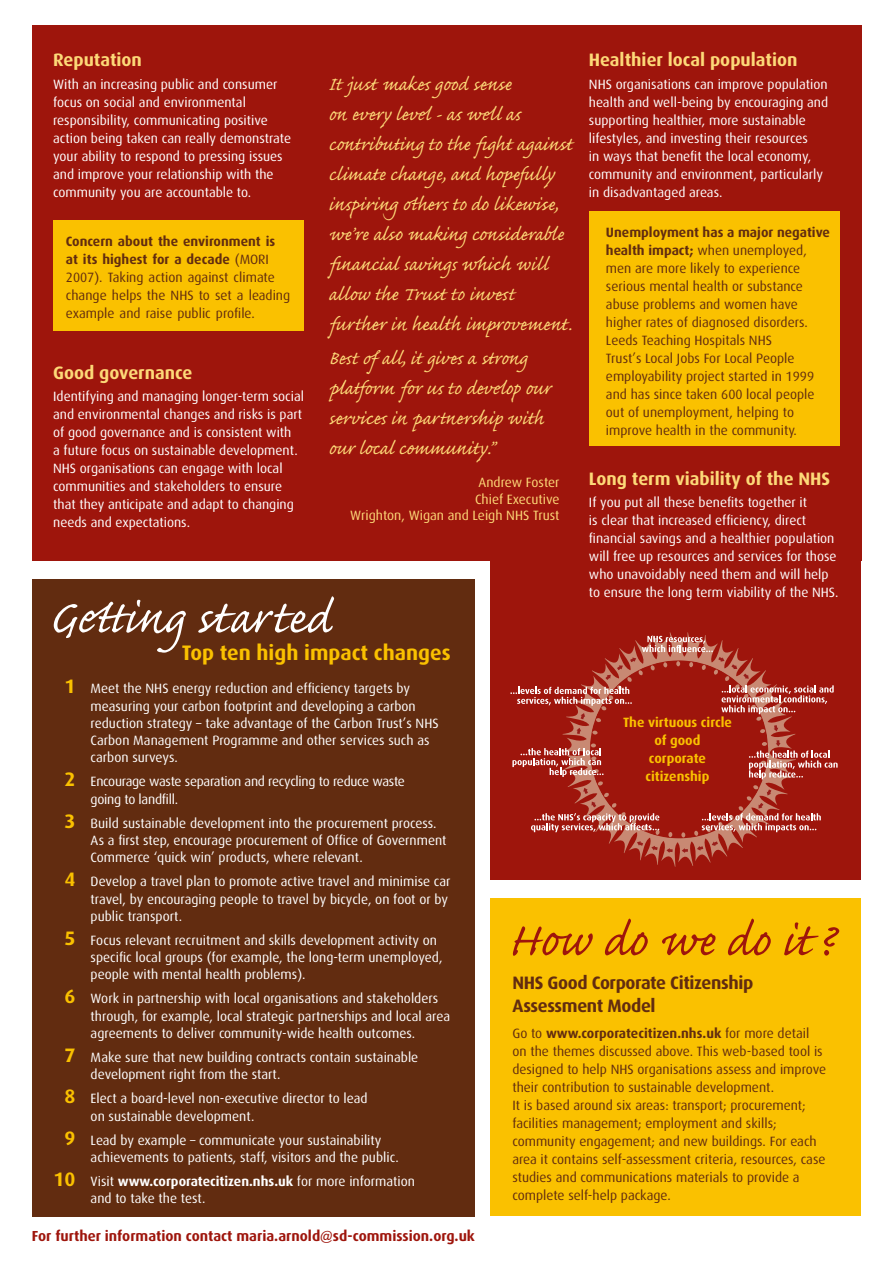
<style>
.page{position:relative;width:893px;height:1263px;background:#fff}
.page>*{position:absolute;margin:0;border:0;box-sizing:border-box;transform-origin:0 0}
.t1{font:60px "Caflisch Script Pro";letter-spacing:-.005em;color:#fff}
.t2{font:60px "Caflisch Script Pro";letter-spacing:-.005em;color:#9e150c}
.t3{font:24px/30px "Caflisch Script Pro";color:#fdd978}
.t4{font:700 21px "Dax";color:#fac100}
.t5{font:700 18px "Dax";color:#fdd978}
.t6{font:700 18px/22.5px "Dax";letter-spacing:-.02em;color:#622c10}
.t7{font:700 14.55px "Dax";color:#9e150c}
.t8{font:13.5px/18px "Dax";color:#fff}
.t9{font:13.5px/18px "Dax";color:#622c10}
.t10{font:13.5px/17.2px "Dax";letter-spacing:-.02em;color:#fff}
.t11{font:13.5px/16.2px "Dax";color:#fdd978;text-align:right}
.t12{font:700 13.5px/18px "Dax";color:#fac100;text-align:center}
.s1{font-weight:700}
.s2{font-weight:700;font-size:19.5px;color:#fac100}
</style>
<div class="page">
<div style="left:490px;top:555px;width:371px;height:325px;background:#9e150c"></div>
<div style="left:32px;top:26px;width:829px;height:535px;background:#9e150c"></div>
<svg style="left:510px;top:632px;width:328px;height:235px"></svg>
<div style="left:490px;top:899px;width:371px;height:317px;background:#fac100"></div>
<div style="left:53px;top:221px;width:251px;height:110px;background:#fac100"></div>
<div style="left:32px;top:579px;width:443px;height:637px;background:#622c10"></div>
<div style="left:589px;top:212px;width:251px;height:234px;background:#fac100"></div>
<h3 class="t5" style="left:53px;top:50px;width:90px">Reputation</h3>
<p class="t8" style="left:53px;top:75px;width:240px">With an increasing public and consumer focus on social and environmental responsibility, communicating positive action being taken can really demonstrate your ability to respond to pressing issues and improve your relationship with the community you are accountable to.</p>
<p class="t9" style="left:66px;top:232px;width:226px"><span class="s1">Concern about the environment is at its highest for a decade</span> (MORI 2007). Taking action against climate change helps the NHS to set a leading example and raise public profile.</p>
<h3 class="t5" style="left:53px;top:362px;width:141px">Good governance</h3>
<p class="t8" style="left:53px;top:387px;width:252px">Identifying and managing longer-term social and environmental changes and risks is part of good governance and is consistent with<br>a future focus on sustainable development.<br>NHS organisations can engage with local communities and stakeholders to ensure that they anticipate and adapt to changing needs and expectations.</p>
<p class="t3" style="left:329px;top:72px;width:245px">It just makes good sense<br>on every level - as well as contributing to the fight against climate change, and hopefully inspiring others to do likewise, we’re also making considerable financial savings which will allow the Trust to invest further in health improvement.</p>
<h2 class="t3" style="left:329px;top:346px;width:224px">Best of all, it gives a strong platform for us to develop our services in partnership with our local community.”</h2>
<p class="t11" style="left:350px;top:475px;width:211px">Andrew Foster<br>Chief Executive<br>Wrighton, Wigan and Leigh NHS Trust</p>
<h1 class="t1" style="left:49px;top:586px;width:284px">Getting started</h1>
<h3 class="t4" style="left:182px;top:641px;width:270px">Top ten high impact changes</h3>
<h3 class="t5" style="left:589px;top:50px;width:210px">Healthier local population</h3>
<p class="t8" style="left:589px;top:75px;width:241px">NHS organisations can improve population health and well-being by encouraging and supporting healthier, more sustainable lifestyles, and investing their resources<br>in ways that benefit the local economy, community and environment, particularly in disadvantaged areas.</p>
<p class="t9" style="left:606px;top:223px;width:226px"><span class="s1">Unemployment has a major negative health impact;</span> when unemployed, men are more likely to experience serious mental health or substance abuse problems and women have higher rates of diagnosed disorders.<br>Leeds Teaching Hospitals NHS<br>Trust’s Local Jobs For Local People employability project started in 1999 and has since taken 600 local people out of unemployment, helping to improve health in the community.</p>
<h3 class="t5" style="left:589px;top:468px;width:243px">Long term viability of the NHS</h3>
<p class="t8" style="left:589px;top:493px;width:251px">If you put all these benefits together it<br>is clear that increased efficiency, direct financial savings and a healthier population will free up resources and services for those who unavoidably need them and will help to ensure the long term viability of the NHS.</p>
<p class="t8" style="left:91px;top:680px;width:350px;line-height:17.2px;text-indent:-26px"><span class="s2">1</span> Meet the NHS energy reduction and efficiency targets by measuring your carbon footprint and developing a carbon reduction strategy – take advantage of the Carbon Trust’s NHS Carbon Management Programme and other services such as carbon surveys.</p>
<p class="t10" style="left:91px;top:773px;width:316px;text-indent:-26px"><span class="s2">2</span> Encourage waste separation and recycling to reduce waste going to landfill.</p>
<p class="t8" style="left:91px;top:814px;width:357px;line-height:17.2px;text-indent:-26px"><span class="s2">3</span> Build sustainable development into the procurement process.<br>As a first step, encourage procurement of Office of Government<br>Commerce ‘quick win’ products, where relevant.</p>
<p class="t8" style="left:91px;top:873px;width:361px;line-height:17.2px;text-indent:-26px"><span class="s2">4</span> Develop a travel plan to promote active travel and minimise car travel, by encouraging people to travel by bicycle, on foot or by public transport.</p>
<p class="t8" style="left:91px;top:932px;width:353px;line-height:17.2px;text-indent:-26px"><span class="s2">5</span> Focus relevant recruitment and skills development activity on specific local groups (for example, the long-term unemployed, people with mental health problems).</p>
<p class="t8" style="left:91px;top:990px;width:361px;line-height:17.2px;text-indent:-26px"><span class="s2">6</span> Work in partnership with local organisations and stakeholders through, for example, local strategic partnerships and local area agreements to deliver community-wide health outcomes.</p>
<p class="t8" style="left:91px;top:1049px;width:329px;line-height:17.2px;text-indent:-26px"><span class="s2">7</span> Make sure that new building contracts contain sustainable development right from the start.</p>
<p class="t8" style="left:91px;top:1090px;width:278px;line-height:17.2px;text-indent:-26px"><span class="s2">8</span> Elect a board-level non-executive director to lead on sustainable development.</p>
<p class="t8" style="left:91px;top:1131px;width:310px;line-height:17.2px;text-indent:-26px"><span class="s2">9</span> Lead by example – communicate your sustainability achievements to patients, staff, visitors and the public.</p>
<p class="t8" style="left:91px;top:1173px;width:326px;line-height:17.2px;text-indent:-37px"><span class="s2">10</span> Visit <span class="s1">www.corporatecitizen.nhs.uk</span> for more information and to take the test.</p>
<p class="t7" style="left:32px;top:1228px;width:445px">For further information contact maria.arnold@sd-commission.org.uk</p>
<p class="t12" style="left:623px;top:713px;width:110px">The virtuous circle of good<br>corporate citizenship</p>
<h1 class="t2" style="left:507px;top:909px;width:328px">How do we do it?</h1>
<h3 class="t6" style="left:512px;top:972px;width:242px">NHS Good Corporate Citizenship<br>Assessment Model</h3>
<p class="t9" style="left:512px;top:1024px;width:315px">Go to <span class="s1">www.corporatecitizen.nhs.uk</span> for more detail on the themes discussed above. This web-based tool is designed to help NHS organisations assess and improve their contribution to sustainable development.<br>It is based around six areas: transport; procurement; facilities management; employment and skills; community engagement; and new buildings. For each area it contains self-assessment criteria, resources, case studies and communications materials to provide a complete self-help package.</p>
</div>
